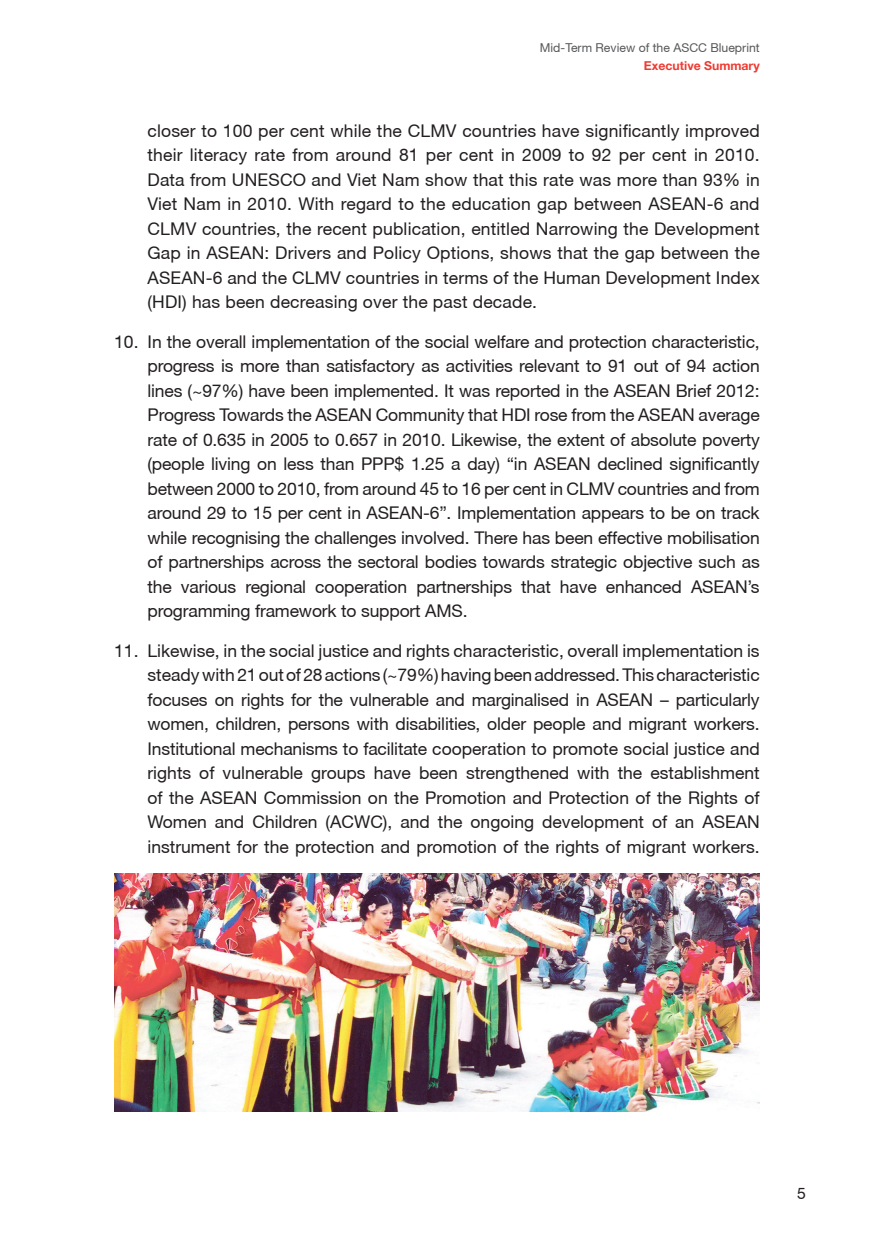
<style>
.page{position:relative;width:869px;height:1241px;background:#fff}
.page>*{position:absolute;margin:0;border:0;box-sizing:border-box;transform-origin:0 0}
.t1{font:17.5px/24.5px "Helvetica Neue";color:#231f20;text-align:justify}
.t2{font:15.75px "Helvetica Neue";color:#231f20}
.t3{font:12.25px "Helvetica Neue";color:#57585a}
.t4{font:700 12.25px "Helvetica Neue";color:#ee3b32}
</style>
<div class="page">
<img style="left:114px;top:873px;width:645px;height:238px">
<p class="t3" style="left:539px;top:41px;width:221px">Mid-Term Review of the ASCC Blueprint</p>
<p class="t4" style="left:643px;top:58px;width:117px">Executive Summary</p>
<p class="t1" style="left:147px;top:118px;width:613px">closer to 100 per cent while the CLMV countries have significantly improved their literacy rate from around 81 per cent in 2009 to 92 per cent in 2010.<br>Data from UNESCO and Viet Nam show that this rate was more than 93% in Viet Nam in 2010. With regard to the education gap between ASEAN-6 and CLMV countries, the recent publication, entitled Narrowing the Development Gap in ASEAN: Drivers and Policy Options, shows that the gap between the ASEAN-6 and the CLMV countries in terms of the Human Development Index (HDI) has been decreasing over the past decade.</p>
<p class="t1" style="left:147px;top:329px;width:613px;text-indent:-33px">10. In the overall implementation of the social welfare and protection characteristic, progress is more than satisfactory as activities relevant to 91 out of 94 action lines (~97%) have been implemented. It was reported in the ASEAN Brief 2012:<br>Progress Towards the ASEAN Community that HDI rose from the ASEAN average rate of 0.635 in 2005 to 0.657 in 2010. Likewise, the extent of absolute poverty (people living on less than PPP$ 1.25 a day) “in ASEAN declined significantly between 2000 to 2010, from around 45 to 16 per cent in CLMV countries and from around 29 to 15 per cent in ASEAN-6”. Implementation appears to be on track while recognising the challenges involved. There has been effective mobilisation of partnerships across the sectoral bodies towards strategic objective such as the various regional cooperation partnerships that have enhanced ASEAN’s programming framework to support AMS.</p>
<p class="t1" style="left:147px;top:638px;width:613px;text-indent:-33px">11. Likewise, in the social justice and rights characteristic, overall implementation is steady with 21 out of 28 actions (~79%) having been addressed. This characteristic focuses on rights for the vulnerable and marginalised in ASEAN – particularly women, children, persons with disabilities, older people and migrant workers.<br>Institutional mechanisms to facilitate cooperation to promote social justice and rights of vulnerable groups have been strengthened with the establishment of the ASEAN Commission on the Promotion and Protection of the Rights of Women and Children (ACWC), and the ongoing development of an ASEAN instrument for the protection and promotion of the rights of migrant workers.</p>
<p class="t2" style="left:796px;top:1183px;width:10px">5</p>
</div>
